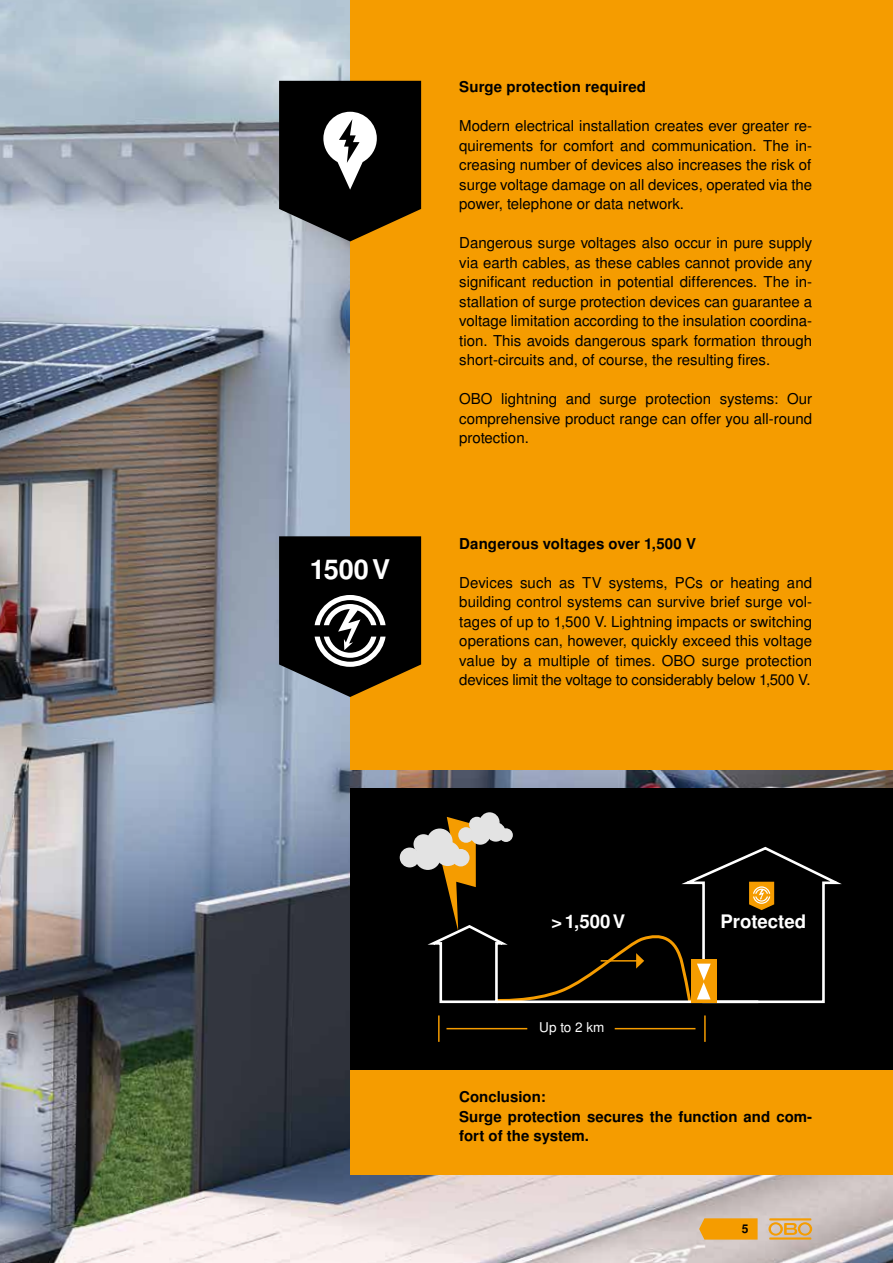
<style>
.page{position:relative;width:893px;height:1263px;background:#fff}
.page>*{position:absolute;margin:0;border:0;box-sizing:border-box;transform-origin:0 0}
.t1{font:700 27.15px "Nimbus San LOT";color:#fff}
.t2{font:700 18.6px "Nimbus San LOT";color:#fff}
.t3{font:15px/19.5px "Nimbus San LOT";color:#000;text-align:justify}
.t4{font:700 15px/19.5px "Nimbus San LOT";color:#000}
.t5{font:13.5px "Nimbus San LOT";color:#fff}
.t6{font:700 12px "Nimbus San LOT";color:#000}
</style>
<div class="page">
<img style="left:0;top:0;width:893px;height:1263px">
<div style="left:350px;top:0;width:543px;height:770px;background:#f59c00"></div>
<div style="left:350px;top:1069px;width:543px;height:105px;background:#f59c00"></div>
<div style="left:350px;top:788px;width:543px;height:281px;background:#000"></div>
<svg style="left:279px;top:536px;width:142px;height:161px;background:#2a2620"></svg>
<svg style="left:279px;top:81px;width:142px;height:160px;background:#2e2a23"></svg>
<div style="left:400px;top:847px;width:20px;height:20px;background:#e3e3e3;border-radius:50%"></div>
<div style="left:415px;top:844px;width:26px;height:26px;background:#e3e3e3;border-radius:50%"></div>
<div style="left:413px;top:834px;width:20px;height:20px;background:#e3e3e3;border-radius:50%"></div>
<svg style="left:479px;top:812px;width:21px;height:20px"></svg>
<hr style="left:438px;top:1015px;width:2px;height:27px;background:#f59c00">
<hr style="left:704px;top:1015px;width:2px;height:27px;background:#f59c00">
<hr style="left:446px;top:1028px;width:81px;height:1px;background:#f59c00">
<hr style="left:615px;top:1028px;width:80px;height:1px;background:#f59c00">
<svg style="left:422px;top:817px;width:420px;height:187px"></svg>
<svg style="left:699px;top:1218px;width:59px;height:21px"></svg>
<hr style="left:769px;top:1237px;width:42px;height:2px;background:#f59c00">
<svg style="left:768px;top:1222px;width:44px;height:13px"></svg>
<hr style="left:769px;top:1218px;width:42px;height:2px;background:#f59c00">
<h1 class="t1" style="left:310px;top:553px;width:82px">1500V</h1>
<p class="t4" style="left:459px;top:78px;width:188px">Surge protection required</p>
<p class="t3" style="left:459px;top:117px;width:354px">Modern electrical installation creates ever greater re&shy;quirements for comfort and communication. The in&shy;creasing number of devices also increases the risk of surge voltage damage on all devices, operated via the power, telephone or data network.</p>
<p class="t3" style="left:459px;top:234px;width:354px">Dangerous surge voltages also occur in pure supply via earth cables, as these cables cannot provide any significant reduction in potential differences. The in&shy;stallation of surge protection devices can guarantee a voltage limitation according to the insulation coordina&shy;tion. This avoids dangerous spark formation through short-circuits and, of course, the resulting fires.</p>
<p class="t3" style="left:459px;top:390px;width:354px">OBO lightning and surge protection systems: Our comprehensive product range can offer you all-round protection.</p>
<p class="t4" style="left:459px;top:534px;width:238px">Dangerous voltages over 1,500 V</p>
<p class="t3" style="left:459px;top:573px;width:354px">Devices such as TV systems, PCs or heating and building control systems can survive brief surge vol&shy;tages of up to 1,500 V. Lightning impacts or switching operations can, however, quickly exceed this voltage value by a multiple of times. OBO surge protection devices limit the voltage to considerably below 1,500 V.</p>
<p class="t2" style="left:552px;top:910px;width:75px">&gt;1,500V</p>
<p class="t2" style="left:720px;top:910px;width:87px">Protected</p>
<p class="t5" style="left:539px;top:1019px;width:67px">Up to 2 km</p>
<p class="t4" style="left:459px;top:1088px;width:354px">Conclusion:<br>Surge protection secures the function and com&shy;fort of the system.</p>
<p class="t6" style="left:742px;top:1222px;width:8px">5</p>
</div>
